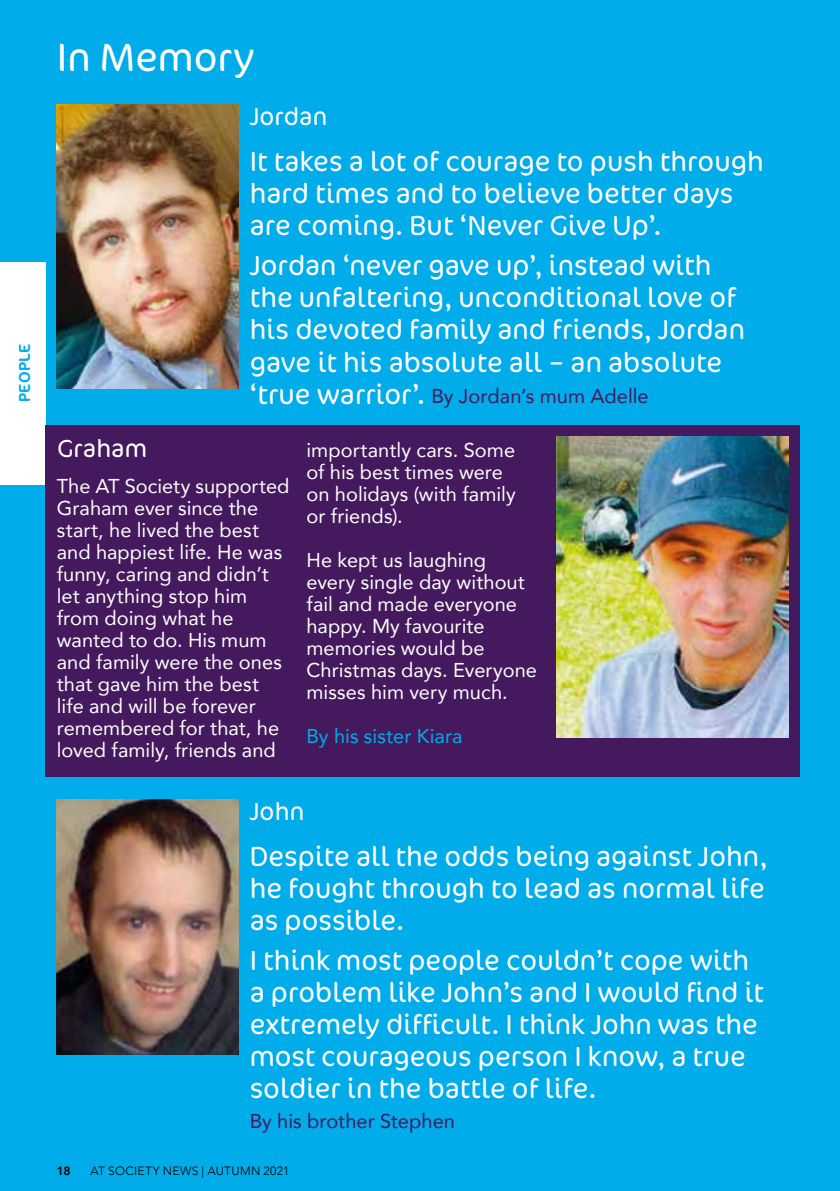
<style>
.page{position:relative;width:840px;height:1191px;background:#fff}
.page>*{position:absolute;margin:0;border:0;box-sizing:border-box;transform-origin:0 0}
.t1{font:300 40px "Cocon OT";color:#fff}
.t2{font:300 28px/32px "Cocon OT";color:#fff}
.t3{font:300 25px "Cocon OT";letter-spacing:.005em;color:#fff}
.t4{font:20px/22px "Avenir";color:#fff}
.t5{font:20px "Avenir";color:#44195e}
.t6{font:20px "Avenir";letter-spacing:.005em;color:#00ace9}
.t7{font:16px "Cocon OT";letter-spacing:.03em;color:#00ace9}
.t8{font:300 12px "Avenir";letter-spacing:.025em;color:#000}
.t9{font:800 12px "Avenir";color:#000}
.s1{font-family:"Cocon OT";font-weight:300;font-size:28px;color:#fff}
</style>
<div class="page">
<div style="left:0;top:0;width:839px;height:1191px;background:#00ace9"></div>
<div style="left:0;top:262px;width:45px;height:222px;background:#fff"></div>
<div style="left:45px;top:425px;width:754px;height:352px;background:#44195e"></div>
<img style="left:556px;top:437px;width:232px;height:300px">
<img style="left:57px;top:105px;width:181px;height:283px">
<img style="left:57px;top:799px;width:181px;height:255px">
<p class="t7" style="left:15px;top:402px;width:60px;rotate:-90deg">PEOPLE</p>
<h1 class="t1" style="left:57px;top:34px;width:199px">In Memory</h1>
<p class="t3" style="left:249px;top:102px;width:79px">Jordan</p>
<p class="t2" style="left:249px;top:146px;width:515px">It takes a lot of courage to push through hard times and to believe better days are coming. But ‘Never Give Up’.</p>
<p class="t2" style="left:249px;top:250px;width:496px">Jordan ‘never gave up’, instead with the unfaltering, unconditional love of his devoted family and friends, Jordan gave it his absolute all – an absolute</p>
<p class="t5" style="left:249px;top:380px;width:400px"><span class="s1">‘true warrior’.</span> By Jordan’s mum Adelle</p>
<p class="t3" style="left:57px;top:434px;width:92px">Graham</p>
<p class="t4" style="left:57px;top:474px;width:234px">The AT Society supported<br>Graham ever since the start, he lived the best and happiest life. He was funny, caring and didn’t let anything stop him from doing what he wanted to do. His mum and family were the ones that gave him the best life and will be forever remembered for that, he loved family, friends and</p>
<p class="t4" style="left:306px;top:438px;width:211px">importantly cars. Some of his best times were on holidays (with family or friends).</p>
<p class="t4" style="left:306px;top:548px;width:232px">He kept us laughing every single day without fail and made everyone happy. My favourite memories would be<br>Christmas days. Everyone misses him very much.</p>
<p class="t6" style="left:306px;top:720px;width:157px">By his sister Kiara</p>
<p class="t3" style="left:249px;top:797px;width:56px">John</p>
<p class="t2" style="left:249px;top:841px;width:519px;text-align:justify">Despite all the odds being against John, he fought through to lead as normal life as possible.</p>
<p class="t2" style="left:249px;top:945px;width:515px">I think most people couldn’t cope with a problem like John’s and I would find it extremely difficult. I think John was the most courageous person I know, a true soldier in the battle of life.</p>
<p class="t5" style="left:249px;top:1105px;width:207px">By his brother Stephen</p>
<p class="t9" style="left:57px;top:1161px;width:15px">18</p>
<p class="t8" style="left:90px;top:1163px;width:200px">AT SOCIETY NEWS | AUTUMN 2021</p>
</div>
